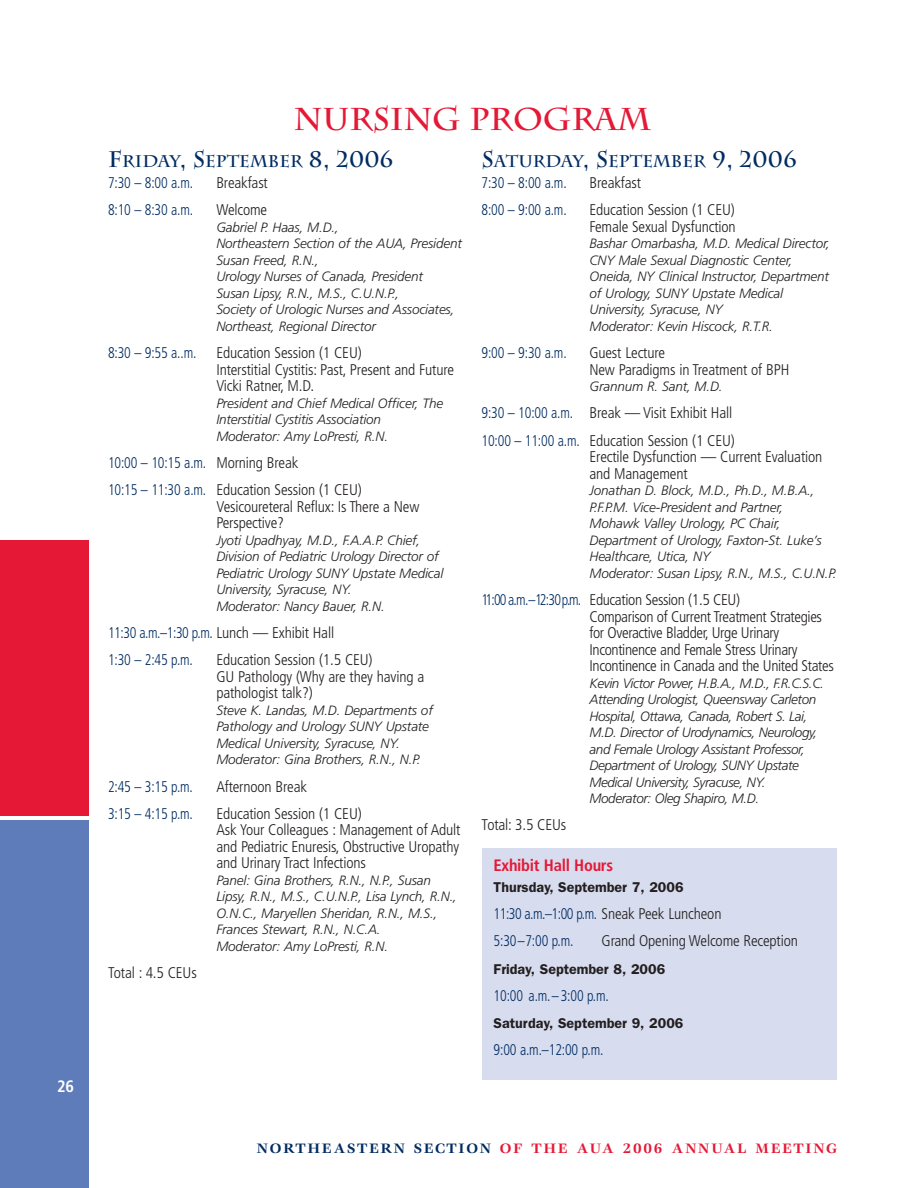
<style>
.page{position:relative;width:918px;height:1188px;background:#fff}
.page>*{position:absolute;margin:0;border:0;box-sizing:border-box;transform-origin:0 0}
.t1{font:700 31.5px "Charlemagne";color:#e51836}
.t2{font:700 16.8px "Charlemagne";color:#002c62}
.t3{font:700 condensed 16.5px "Frutiger";letter-spacing:-.015em;color:#e51836}
.t4{font:700 condensed 16.5px "Frutiger";color:#fff}
.t5{font:300 condensed 15.45px/16.5px "Frutiger";letter-spacing:-.01em;color:#231f20}
.t6{font:300 condensed 15.45px/27.3px "Frutiger";letter-spacing:-.01em;color:#002c62;scale:.9 1}
.t7{font:700 15px "Veljovic";letter-spacing:.115em;color:#e51836}
.t8{font:600 14.25px "Franklin Gothic";color:#231f20}
.t9{font:italic 300 13.5px/16.5px "Frutiger";letter-spacing:-.01em;color:#231f20}
.t10{font:italic 300 13.5px/16.5px "Frutiger";letter-spacing:-.03em;color:#231f20}
.s1{font-size:22.5px}
.s2{color:#002c62}
.s3{color:#231f20}
</style>
<div class="page">
<div style="left:0;top:821px;width:89px;height:367px;background:#5d7cb9"></div>
<div style="left:0;top:540px;width:89px;height:276px;background:#e51836"></div>
<div style="left:482px;top:849px;width:355px;height:231px;background:#d7dcee"></div>
<p class="t4" style="left:57px;top:1080px;width:18px">26</p>
<h1 class="t1" style="left:294px;top:101px;width:359px">NURSING PROGRAM</h1>
<p class="t2" style="left:108px;top:152px;width:287px"><span class="s1">F</span>RIDAY<span class="s1">, S</span>EPTEMBER <span class="s1">8, 2006</span></p>
<p class="t6" style="left:108px;top:170px;width:96px">7:30 – 8:00 a.m.</p>
<p class="t5" style="left:216px;top:176px;width:53px">Breakfast</p>
<p class="t6" style="left:108px;top:198px;width:96px">8:10 – 8:30 a.m.</p>
<p class="t5" style="left:216px;top:203px;width:52px">Welcome</p>
<p class="t9" style="left:216px;top:220px;width:247px">Gabriel P. Haas, M.D.,<br>Northeastern Section of the AUA, President Susan Freed, R.N.,<br>Urology Nurses of Canada, President<br>Susan Lipsy, R.N., M.S., C.U.N.P.,<br>Society of Urologic Nurses and Associates, Northeast, Regional Director</p>
<p class="t6" style="left:108px;top:340px;width:100px">8:30 – 9:55 a..m.</p>
<p class="t5" style="left:216px;top:346px;width:239px">Education Session (1 CEU)<br>Interstitial Cystitis: Past, Present and Future<br>Vicki Ratner, M.D.</p>
<p class="t9" style="left:216px;top:396px;width:228px">President and Chief Medical Officer, The<br>Interstitial Cystitis Association<br>Moderator: Amy LoPresti, R.N.</p>
<p class="t5" style="left:108px;top:450px;width:255px;line-height:27.3px"><span class="s2">10:00 – 10:15 a.m.</span> Morning Break<br><span class="s2">10:15 – 11:30 a.m.</span> Education Session (1 CEU)</p>
<p class="t5" style="left:216px;top:499px;width:205px">Vesicoureteral Reflux: Is There a New<br>Perspective?</p>
<p class="t9" style="left:216px;top:533px;width:229px">Jyoti Upadhyay, M.D., F.A.A.P. Chief, Division of Pediatric Urology Director of Pediatric Urology SUNY Upstate Medical University, Syracuse, NY.<br>Moderator: Nancy Bauer, R.N.</p>
<p class="t6" style="left:108px;top:620px;width:253px">11:30 a.m.–1:30 p.m. <span class="s3">Lunch — Exhibit Hall<br></span>1:30 – 2:45 p.m.</p>
<p class="t5" style="left:216px;top:653px;width:209px">Education Session (1.5 CEU)<br>GU Pathology (Why are they having a pathologist talk?)</p>
<p class="t9" style="left:216px;top:703px;width:218px">Steve K. Landas, M.D. Departments of Pathology and Urology SUNY Upstate Medical University, Syracuse, NY.<br>Moderator: Gina Brothers, R.N., N.P.</p>
<p class="t6" style="left:108px;top:774px;width:96px">2:45 – 3:15 p.m.</p>
<p class="t5" style="left:216px;top:779px;width:92px">Afternoon Break</p>
<p class="t6" style="left:108px;top:801px;width:96px">3:15 – 4:15 p.m.</p>
<p class="t5" style="left:216px;top:807px;width:246px">Education Session (1 CEU)<br>Ask Your Colleagues : Management of Adult and Pediatric Enuresis, Obstructive Uropathy and Urinary Tract Infections</p>
<p class="t9" style="left:216px;top:873px;width:242px">Panel: Gina Brothers, R.N., N.P., Susan Lipsy, R.N., M.S., C.U.N.P., Lisa Lynch, R.N., O.N.C., Maryellen Sheridan, R.N., M.S., Frances Stewart, R.N., N.C.A.<br>Moderator: Amy LoPresti, R.N.</p>
<p class="t5" style="left:108px;top:966px;width:90px">Total : 4.5 CEUs</p>
<p class="t2" style="left:482px;top:152px;width:317px"><span class="s1">S</span>ATURDAY<span class="s1">, S</span>EPTEMBER <span class="s1">9, 2006</span></p>
<p class="t6" style="left:482px;top:170px;width:96px">7:30 – 8:00 a.m.</p>
<p class="t5" style="left:590px;top:176px;width:53px">Breakfast</p>
<p class="t6" style="left:482px;top:198px;width:96px">8:00 – 9:00 a.m.</p>
<p class="t5" style="left:590px;top:203px;width:148px">Education Session (1 CEU)<br>Female Sexual Dysfunction</p>
<p class="t9" style="left:590px;top:236px;width:242px">Bashar Omarbasha, M.D. Medical Director, CNY Male Sexual Diagnostic Center, Oneida, NY Clinical Instructor, Department of Urology, SUNY Upstate Medical University, Syracuse, NY<br>Moderator: Kevin Hiscock, R.T.R.</p>
<p class="t6" style="left:482px;top:340px;width:96px">9:00 – 9:30 a.m.</p>
<p class="t5" style="left:590px;top:346px;width:201px">Guest Lecture<br>New Paradigms in Treatment of BPH</p>
<p class="t9" style="left:590px;top:379px;width:135px">Grannum R. Sant, M.D.</p>
<p class="t5" style="left:482px;top:401px;width:255px;line-height:27.3px"><span class="s2">9:30 – 10:00 a.m.</span> Break — Visit Exhibit Hall<br><span class="s2">10:00 – 11:00 a.m.</span> Education Session (1 CEU)</p>
<p class="t5" style="left:590px;top:450px;width:234px">Erectile Dysfunction — Current Evaluation and Management</p>
<p class="t9" style="left:590px;top:483px;width:248px">Jonathan D. Block, M.D., Ph.D., M.B.A., P.F.P.M. Vice-President and Partner, Mohawk Valley Urology, PC Chair, Department of Urology, Faxton-St. Luke’s Healthcare, Utica, NY<br>Moderator: Susan Lipsy, R.N., M.S., C.U.N.P.</p>
<p class="t5" style="left:590px;top:593px;width:246px;text-indent:-108px"><span class="s2">11:00a.m.–12:30p.m.</span> Education Session (1.5 CEU)<br>Comparison of Current Treatment Strategies for Overactive Bladder, Urge Urinary Incontinence and Female Stress Urinary Incontinence in Canada and the United States</p>
<p class="t10" style="left:590px;top:676px;width:236px">Kevin Victor Power, H.B.A., M.D., F.R.C.S.C.<br>Attending Urologist, Queensway Carleton Hospital, Ottawa, Canada, Robert S. Lai, M.D. Director of Urodynamics, Neurology, and Female Urology Assistant Professor, Department of Urology, SUNY Upstate Medical University, Syracuse, NY.<br>Moderator: Oleg Shapiro, M.D.</p>
<p class="t5" style="left:482px;top:818px;width:86px">Total: 3.5 CEUs</p>
<p class="t3" style="left:494px;top:858px;width:121px">Exhibit Hall Hours</p>
<p class="t8" style="left:494px;top:878px;width:191px">Thursday, September 7, 2006</p>
<p class="t6" style="left:494px;top:901px;width:255px">11:30 a.m.–1:00 p.m. <span class="s3">Sneak Peek Luncheon<br></span>5:30–7:00 p.m.</p>
<p class="t5" style="left:602px;top:934px;width:198px">Grand Opening Welcome Reception</p>
<p class="t8" style="left:494px;top:960px;width:173px">Friday, September 8, 2006</p>
<p class="t6" style="left:494px;top:983px;width:130px">10:00 a.m.– 3:00 p.m.</p>
<p class="t8" style="left:494px;top:1015px;width:191px">Saturday, September 9, 2006</p>
<p class="t6" style="left:494px;top:1038px;width:124px">9:00 a.m.–12:00 p.m.</p>
<p class="t7" style="left:257px;top:1142px;width:582px"><span class="s2">NORTHEASTERN SECTION</span> OF THE AUA 2006 ANNUAL MEETING</p>
</div>
